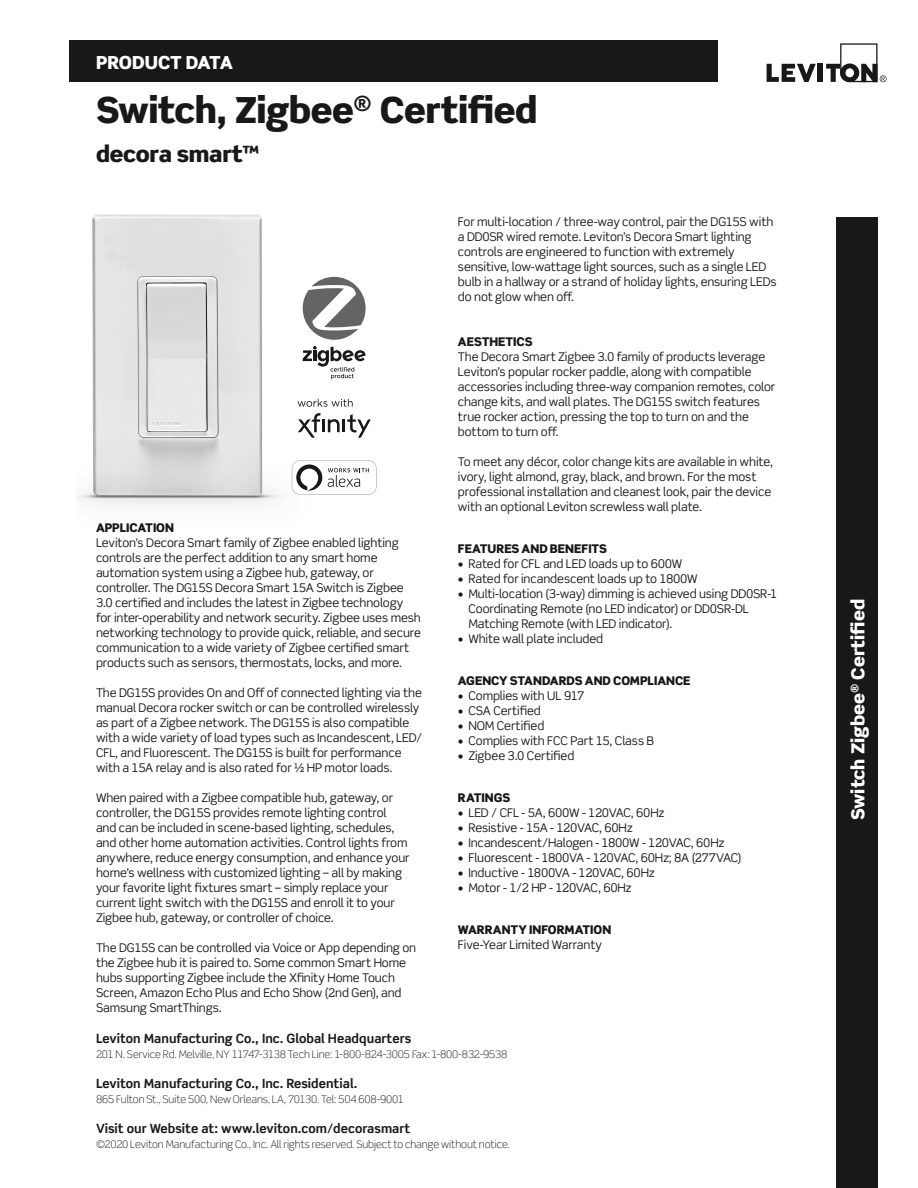
<style>
.page{position:relative;width:918px;height:1188px;background:#fff}
.page>*{position:absolute;margin:0;border:0;box-sizing:border-box;transform-origin:0 0}
.main_head{font:900 36px "Scene Std";letter-spacing:-.015em;color:#181818}
.title_sub{font:900 22.5px "Scene Std";letter-spacing:-.01em;color:#181818}
.t1{font:900 18px "Scene Std";color:#fff}
.t2{font:900 18px "Scene Std";letter-spacing:-.02em;color:#fff}
.t3{font:700 12.75px "Scene Std";color:#181818}
.t4{font:12px/15px "Scene Std";letter-spacing:-.01em;color:#181818}
.Section_Header{font:900 12px "Scene Std";letter-spacing:-.005em;color:#181818}
.t5{font:300 10.5px "Scene Std";letter-spacing:-.01em;color:#181818}
</style>
<div class="page">
<div style="left:69px;top:40px;width:648px;height:42px;background:#181818"></div>
<div style="left:836px;top:217px;width:42px;height:971px;background:#181818"></div>
<img style="left:77px;top:214px;width:226px;height:292px">
<svg style="left:767px;top:64px;width:49px;height:18px"></svg>
<div style="left:818px;top:64px;width:5px;height:18px;background:#181818"></div>
<svg style="left:826px;top:43px;width:61px;height:39px"></svg>
<svg style="left:303px;top:277px;width:63px;height:63px"></svg>
<svg style="left:303px;top:346px;width:63px;height:33px"></svg>
<svg style="left:298px;top:399px;width:55px;height:8px"></svg>
<svg style="left:298px;top:413px;width:73px;height:25px"></svg>
<svg style="left:292px;top:460px;width:85px;height:35px"></svg>
<p class="t2" style="left:96px;top:51px;width:138px">PRODUCT DATA</p>
<p class="main_head" style="left:96px;top:86px;width:443px">Switch, Zigbee<sup>®</sup> Certified</p>
<p class="title_sub" style="left:96px;top:139px;width:165px">decora smart™</p>
<p class="Section_Header" style="left:96px;top:520px;width:79px">APPLICATION</p>
<p class="t4" style="left:96px;top:535px;width:326px">Leviton’s Decora Smart family of Zigbee enabled lighting controls are the perfect addition to any smart home automation system using a Zigbee hub, gateway, or controller. The DG15S Decora Smart 15A Switch is Zigbee 3.0 certified and includes the latest in Zigbee technology for inter-operability and network security. Zigbee uses mesh networking technology to provide quick, reliable, and secure communication to a wide variety of Zigbee certified smart products such as sensors, thermostats, locks, and more.</p>
<p class="t4" style="left:96px;top:685px;width:328px">The DG15S provides On and Off of connected lighting via the manual Decora rocker switch or can be controlled wirelessly as part of a Zigbee network. The DG15S is also compatible with a wide variety of load types such as Incandescent, LED/ CFL, and Fluorescent. The DG15S is built for performance with a 15A relay and is also rated for ½ HP motor loads.</p>
<p class="t4" style="left:96px;top:790px;width:315px">When paired with a Zigbee compatible hub, gateway, or controller, the DG15S provides remote lighting control and can be included in scene-based lighting, schedules, and other home automation activities. Control lights from anywhere, reduce energy consumption, and enhance your home’s wellness with customized lighting – all by making your favorite light fixtures smart – simply replace your current light switch with the DG15S and enroll it to your Zigbee hub, gateway, or controller of choice.</p>
<p class="t4" style="left:96px;top:940px;width:322px">The DG15S can be controlled via Voice or App depending on the Zigbee hub it is paired to. Some common Smart Home hubs supporting Zigbee include the Xfinity Home Touch Screen, Amazon Echo Plus and Echo Show (2nd Gen), and Samsung SmartThings.</p>
<p class="t4" style="left:458px;top:214px;width:320px">For multi-location / three-way control, pair the DG15S with a DD0SR wired remote. Leviton’s Decora Smart lighting controls are engineered to function with extremely sensitive, low-wattage light sources, such as a single LED bulb in a hallway or a strand of holiday lights, ensuring LEDs do not glow when off.</p>
<p class="Section_Header" style="left:458px;top:334px;width:76px">AESTHETICS</p>
<p class="t4" style="left:458px;top:349px;width:319px">The Decora Smart Zigbee 3.0 family of products leverage Leviton’s popular rocker paddle, along with compatible accessories including three-way companion remotes, color change kits, and wall plates. The DG15S switch features true rocker action, pressing the top to turn on and the bottom to turn off.</p>
<p class="t4" style="left:458px;top:454px;width:317px">To meet any décor, color change kits are available in white, ivory, light almond, gray, black, and brown. For the most professional installation and cleanest look, pair the device with an optional Leviton screwless wall plate.</p>
<p class="Section_Header" style="left:458px;top:541px;width:151px">FEATURES AND BENEFITS</p>
<p class="t4" style="left:458px;top:556px;width:226px">• Rated for CFL and LED loads up to 600W</p>
<p class="t4" style="left:458px;top:571px;width:241px">• Rated for incandescent loads up to 1800W</p>
<p class="t4" style="left:468px;top:586px;width:311px;text-indent:-10px">• Multi-location (3-way) dimming is achieved using DD0SR-1<br>Coordinating Remote (no LED indicator) or DD0SR-DL<br>Matching Remote (with LED indicator).</p>
<p class="t4" style="left:458px;top:631px;width:147px">• White wall plate included</p>
<p class="Section_Header" style="left:458px;top:673px;width:234px">AGENCY STANDARDS AND COMPLIANCE</p>
<p class="t4" style="left:458px;top:688px;width:128px">• Complies with UL 917</p>
<p class="t4" style="left:458px;top:703px;width:84px">• CSA Certified</p>
<p class="t4" style="left:458px;top:718px;width:88px">• NOM Certified</p>
<p class="t4" style="left:458px;top:733px;width:198px">• Complies with FCC Part 15, Class B</p>
<p class="t4" style="left:458px;top:748px;width:118px">• Zigbee 3.0 Certified</p>
<p class="Section_Header" style="left:458px;top:790px;width:54px">RATINGS</p>
<p class="t4" style="left:458px;top:805px;width:208px">• LED / CFL - 5A, 600W - 120VAC, 60Hz</p>
<p class="t4" style="left:458px;top:820px;width:176px">• Resistive - 15A - 120VAC, 60Hz</p>
<p class="t4" style="left:458px;top:835px;width:268px">• Incandescent/Halogen - 1800W - 120VAC, 60Hz</p>
<p class="t4" style="left:458px;top:850px;width:285px">• Fluorescent - 1800VA - 120VAC, 60Hz; 8A (277VAC)</p>
<p class="t4" style="left:458px;top:865px;width:199px">• Inductive - 1800VA - 120VAC, 60Hz</p>
<p class="t4" style="left:458px;top:880px;width:175px">• Motor - 1/2 HP - 120VAC, 60Hz</p>
<p class="Section_Header" style="left:458px;top:922px;width:155px">WARRANTY INFORMATION</p>
<p class="t4" style="left:458px;top:937px;width:146px">Five-Year Limited Warranty</p>
<p class="t3" style="left:96px;top:1030px;width:317px">Leviton Manufacturing Co., Inc. Global Headquarters</p>
<p class="t5" style="left:96px;top:1047px;width:413px">201 N. Service Rd. Melville, NY 11747-3138 Tech Line: 1-800-824-3005 Fax: 1-800-832-9538</p>
<p class="t3" style="left:96px;top:1075px;width:263px">Leviton Manufacturing Co., Inc. Residential.</p>
<p class="t5" style="left:96px;top:1092px;width:310px">865 Fulton St., Suite 500, New Orleans, LA, 70130. Tel: 504 608-9001</p>
<p class="t3" style="left:96px;top:1120px;width:316px">Visit our Website at: www.leviton.com/decorasmart</p>
<p class="t5" style="left:96px;top:1137px;width:415px">©2020 Leviton Manufacturing Co., Inc. All rights reserved. Subject to change without notice.</p>
<p class="t1" style="left:846px;top:820px;width:223px;rotate:-90deg">Switch Zigbee<sup>®</sup> Certified</p>
</div>
